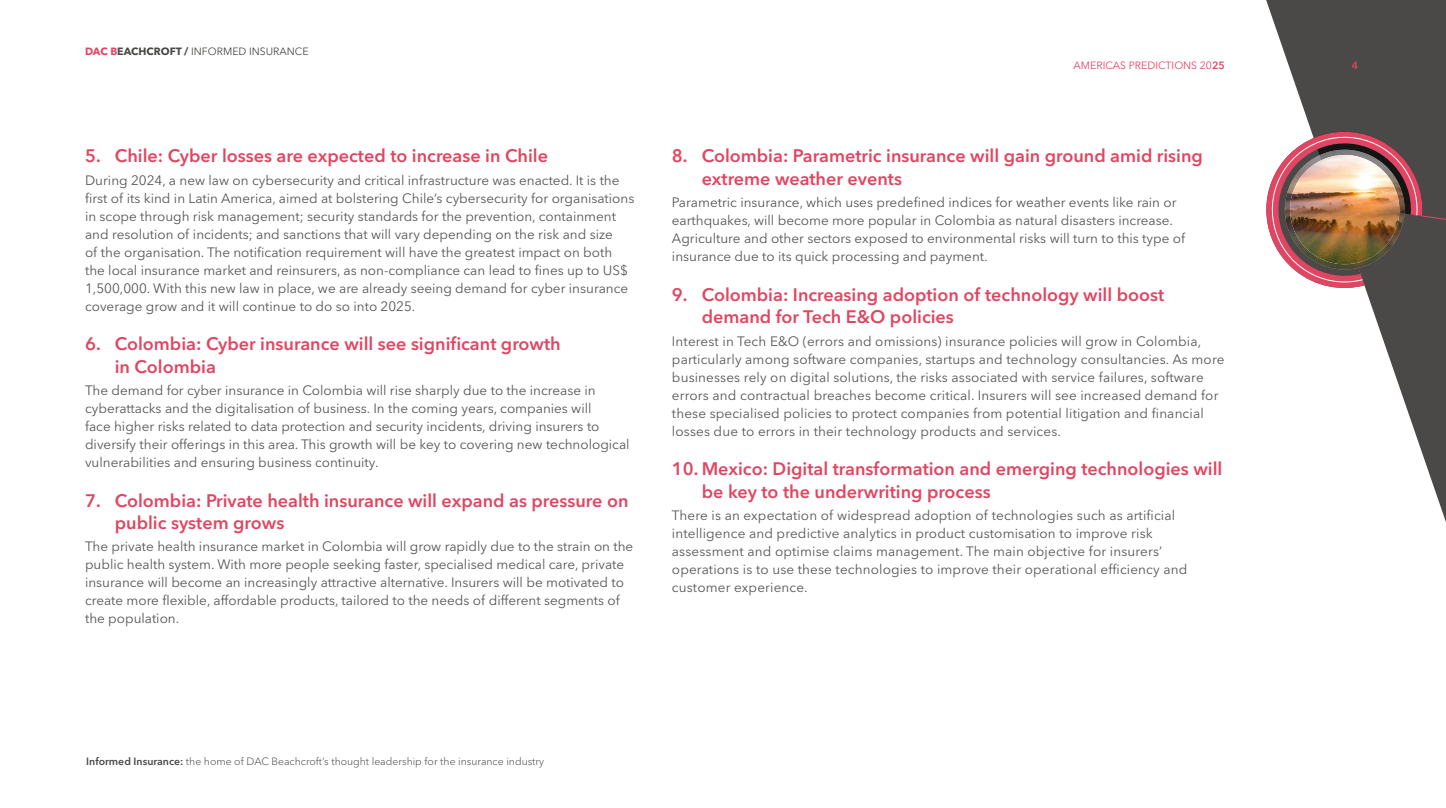
<style>
.page{position:relative;width:1446px;height:808px;background:#fff}
.page>*{position:absolute;margin:0;border:0;box-sizing:border-box;transform-origin:0 0}
.t1{font:600 18px/22.5px "Avenir Next LT Pro";color:#e04662}
.t2{font:13.5px/18px "Avenir Next LT Pro";color:#575756}
.t3{font:300 10.5px "Avenir Next LT Pro";color:#4a4948}
.t4{font:10.5px "Avenir Next LT Pro";color:#4a4948}
.t5{font:10.5px "Avenir Next LT Pro";color:#e04662}
.t6{font:600 10.5px "Avenir Next LT Pro";color:#e04662}
.s1{font-weight:700;color:#e04662}
.s2{font-weight:700}
.s3{font-weight:600}
</style>
<div class="page">
<svg style="left:1266px;top:0;width:180px;height:522px"></svg>
<svg style="left:1266px;top:122px;width:180px;height:170px"></svg>
<img style="left:1284px;top:155px;width:120px;height:115px">
<p class="t4" style="left:85px;top:45px;width:225px"><span class="s1">DAC B</span><span class="s2">EACHCROFT /</span> INFORMED INSURANCE</p>
<h1 class="t1" style="left:85px;top:145px;width:464px">5. Chile: Cyber losses are expected to increase in Chile</h1>
<p class="t2" style="left:85px;top:171px;width:551px">During 2024, a new law on cybersecurity and critical infrastructure was enacted. It is the first of its kind in Latin America, aimed at bolstering Chile’s cybersecurity for organisations in scope through risk management; security standards for the prevention, containment and resolution of incidents; and sanctions that will vary depending on the risk and size<br>of the organisation. The notification requirement will have the greatest impact on both the local insurance market and reinsurers, as non-compliance can lead to fines up to US$ 1,500,000. With this new law in place, we are already seeing demand for cyber insurance coverage grow and it will continue to do so into 2025.</p>
<h1 class="t1" style="left:115px;top:333px;width:447px;text-indent:-30px">6. Colombia: Cyber insurance will see significant growth in Colombia</h1>
<p class="t2" style="left:85px;top:381px;width:546px">The demand for cyber insurance in Colombia will rise sharply due to the increase in cyberattacks and the digitalisation of business. In the coming years, companies will<br>face higher risks related to data protection and security incidents, driving insurers to diversify their offerings in this area. This growth will be key to covering new technological vulnerabilities and ensuring business continuity.</p>
<h1 class="t1" style="left:115px;top:489px;width:515px;text-indent:-30px">7. Colombia: Private health insurance will expand as pressure on public system grows</h1>
<p class="t2" style="left:85px;top:538px;width:550px">The private health insurance market in Colombia will grow rapidly due to the strain on the public health system. With more people seeking faster, specialised medical care, private insurance will become an increasingly attractive alternative. Insurers will be motivated to create more flexible, affordable products, tailored to the needs of different segments of the population.</p>
<p class="t5" style="left:1073px;top:59px;width:153px">AMERICAS PREDICTIONS 20<span class="s3">25</span></p>
<p class="t6" style="left:1352px;top:59px;width:8px">4</p>
<h1 class="t1" style="left:702px;top:145px;width:503px;text-indent:-30px">8. Colombia: Parametric insurance will gain ground amid rising extreme weather events</h1>
<p class="t2" style="left:672px;top:194px;width:515px">Parametric insurance, which uses predefined indices for weather events like rain or earthquakes, will become more popular in Colombia as natural disasters increase.<br>Agriculture and other sectors exposed to environmental risks will turn to this type of insurance due to its quick processing and payment.</p>
<h1 class="t1" style="left:702px;top:283px;width:464px;text-indent:-30px">9. Colombia: Increasing adoption of technology will boost demand for Tech E&amp;O policies</h1>
<p class="t2" style="left:672px;top:332px;width:554px">Interest in Tech E&amp;O (errors and omissions) insurance policies will grow in Colombia, particularly among software companies, startups and technology consultancies. As more businesses rely on digital solutions, the risks associated with service failures, software errors and contractual breaches become critical. Insurers will see increased demand for these specialised policies to protect companies from potential litigation and financial losses due to errors in their technology products and services.</p>
<h1 class="t1" style="left:702px;top:457px;width:522px;text-indent:-30px">10. Mexico: Digital transformation and emerging technologies will be key to the underwriting process</h1>
<p class="t2" style="left:672px;top:506px;width:517px">There is an expectation of widespread adoption of technologies such as artificial intelligence and predictive analytics in product customisation to improve risk assessment and optimise claims management. The main objective for insurers’ operations is to use these technologies to improve their operational efficiency and customer experience.</p>
<p class="t3" style="left:86px;top:755px;width:459px"><span class="s3">Informed Insurance:</span> the home of DAC Beachcroft’s thought leadership for the insurance industry</p>
</div>
